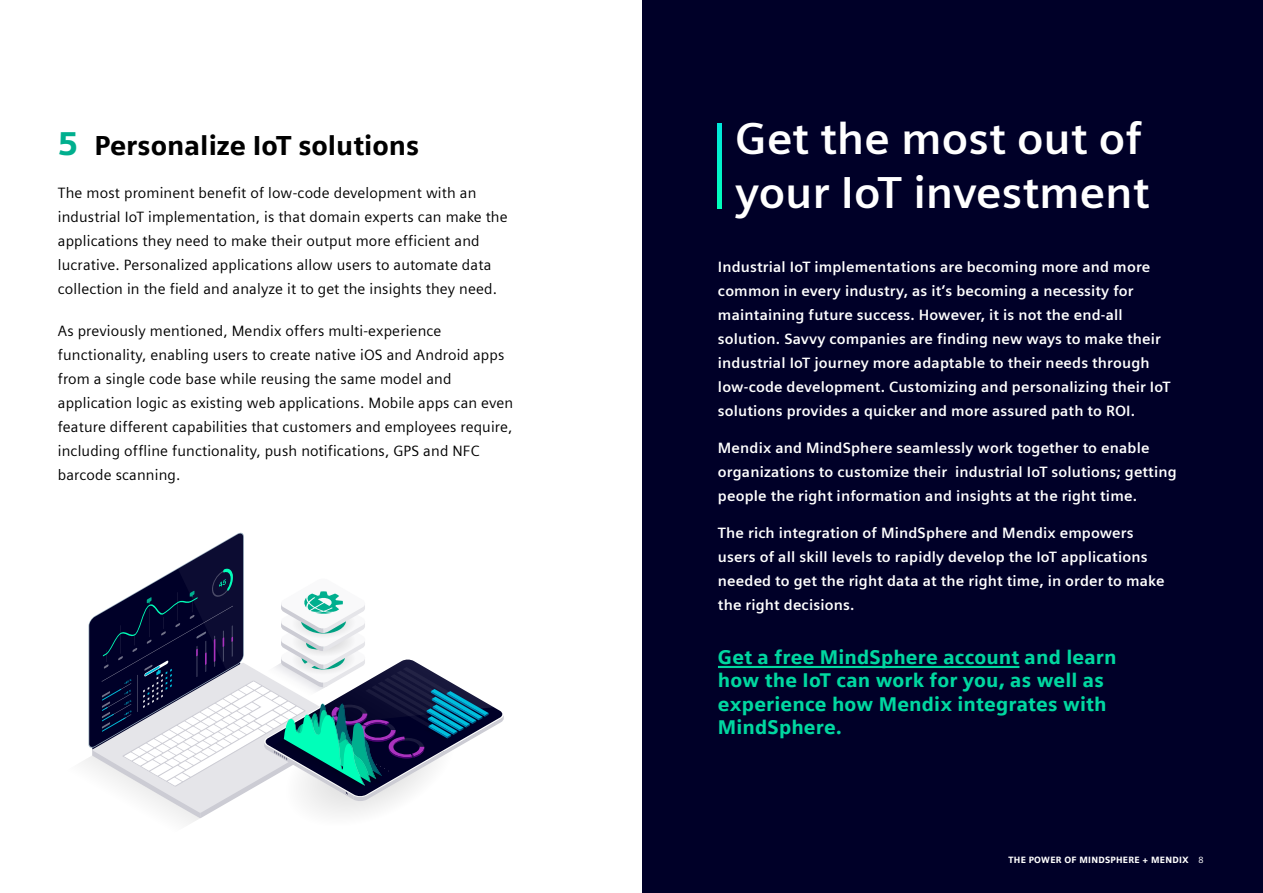
<style>
.page{position:relative;width:1263px;height:893px;background:#fff}
.page>*{position:absolute;margin:0;border:0;box-sizing:border-box;transform-origin:0 0}
._02__Headline_22pt_1{font:700 45px/54px "Siemens Sans";color:#fff}
._05__Copy_9pt_5mm{font:900 27px "Siemens Sans";color:#000}
._01__Topline_13pt_12{font:900 19.5px/23.4px "Siemens Sans";letter-spacing:.005em;color:#00d7a0}
._05__Copy_9pt_5mm-2{font:700 15px/24px "Siemens Sans";letter-spacing:.01em;color:#fff}
._05__Copy_9pt_5mm-3{font:15px/24px "Siemens Sans";letter-spacing:.01em;color:#000}
.t1{font:900 9px "Siemens Sans";letter-spacing:.03em;color:#fff}
.s1{font-size:33px;color:#00af8e}
.s2{font-weight:400}
</style>
<div class="page">
<div style="left:642px;top:0;width:621px;height:893px;background:#000028"></div>
<svg style="left:718px;top:123px;width:3px;height:85px"></svg>
<hr style="left:718px;top:666px;width:301px;height:2px;background:#00d7a0">
<svg style="left:83px;top:532px;width:421px;height:292px"></svg>
<p class="_05__Copy_9pt_5mm" style="left:58px;top:124px;width:363px"><span class="s1">5</span> Personalize IoT solutions</p>
<p class="_05__Copy_9pt_5mm-3" style="left:58px;top:180px;width:451px">The most prominent benefit of low-code development with an industrial IoT implementation, is that domain experts can make the applications they need to make their output more efficient and lucrative. Personalized applications allow users to automate data collection in the field and analyze it to get the insights they need.</p>
<p class="_05__Copy_9pt_5mm-3" style="left:58px;top:318px;width:457px">As previously mentioned, Mendix offers multi-experience functionality, enabling users to create native iOS and Android apps from a single code base while reusing the same model and application logic as existing web applications. Mobile apps can even feature different capabilities that customers and employees require, including offline functionality, push notifications, GPS and NFC barcode scanning.</p>
<p class="_02__Headline_22pt_1" style="left:735px;top:109px;width:416px">Get the most out of your IoT investment</p>
<p class="_05__Copy_9pt_5mm-2" style="left:718px;top:254px;width:454px">Industrial IoT implementations are becoming more and more common in every industry, as it’s becoming a necessity for maintaining future success. However, it is not the end-all solution. Savvy companies are finding new ways to make their industrial IoT journey more adaptable to their needs through low-code development. Customizing and personalizing their IoT solutions provides a quicker and more assured path to ROI.</p>
<p class="_05__Copy_9pt_5mm-2" style="left:718px;top:435px;width:460px">Mendix and MindSphere seamlessly work together to enable organizations to customize their industrial IoT solutions; getting people the right information and insights at the right time.</p>
<p class="_05__Copy_9pt_5mm-2" style="left:718px;top:520px;width:448px">The rich integration of MindSphere and Mendix empowers users of all skill levels to rapidly develop the IoT applications needed to get the right data at the right time, in order to make the right decisions.</p>
<p class="_01__Topline_13pt_12" style="left:718px;top:644px;width:400px">Get a free MindSphere account and learn how the IoT can work for you, as well as experience how Mendix integrates with<br>MindSphere.</p>
<p class="t1" style="left:1008px;top:853px;width:196px">The power of Mi ndSphere + Mendix <span class="s2">8</span></p>
</div>
